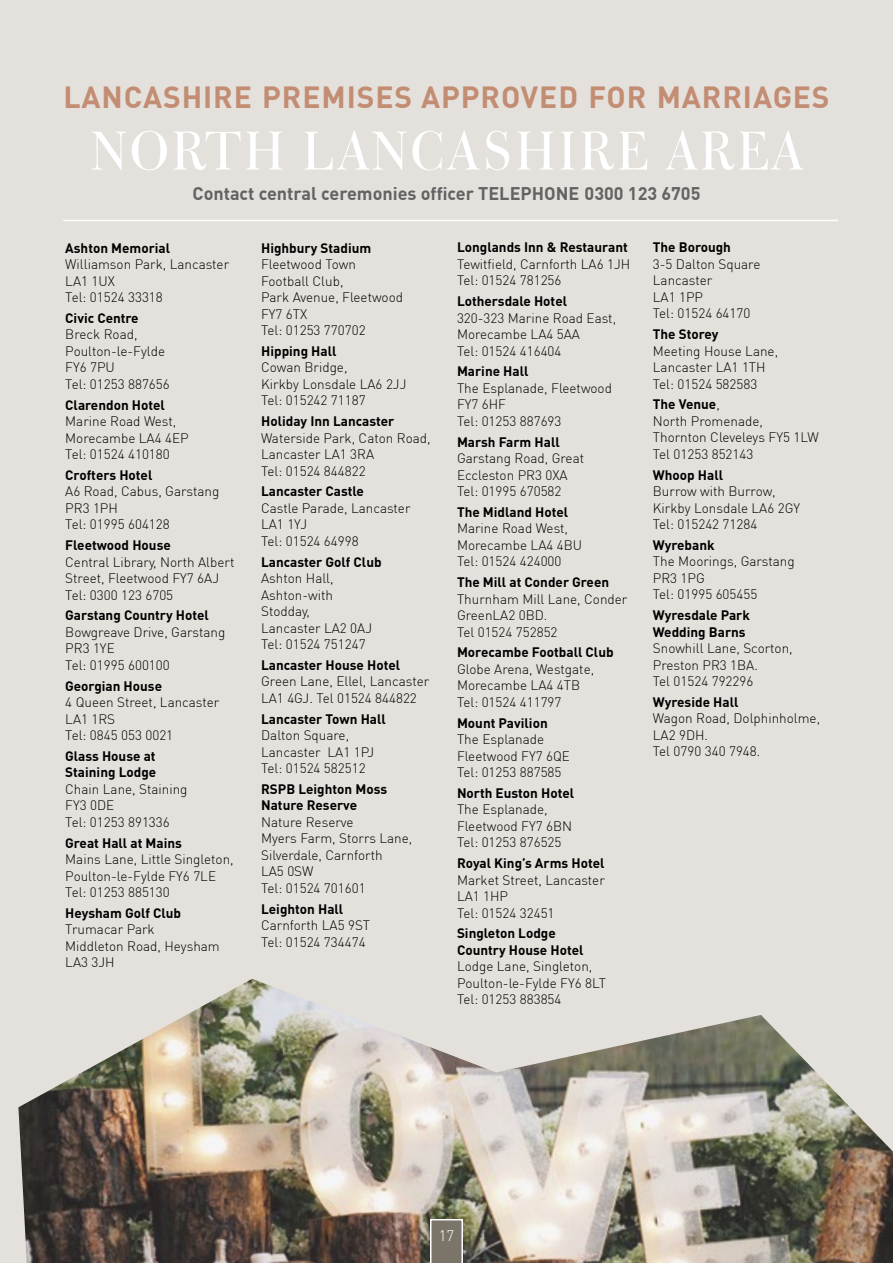
<style>
.page{position:relative;width:893px;height:1263px;background:#e4e1dc}
.page>*{position:absolute;margin:0;border:0;box-sizing:border-box;transform-origin:0 0}
.t1{font:52.5px "Bulmer BT";letter-spacing:.04em;color:#fff}
.t2{font:700 30px "DIN Pro";letter-spacing:.03em;color:#c38d74}
.t3{font:700 18px "DIN Pro";color:#636363}
.t4{font:300 15px "DIN Pro";color:#fff}
.t5{font:300 13.5px/16.5px "DIN Pro";color:#000}
.t6{font:700 13.5px/16.5px "DIN Pro";color:#000}
.s1{font-weight:700}
</style>
<div class="page">
<img style="left:18px;top:979px;width:875px;height:284px">
<svg style="left:429px;top:1218px;width:35px;height:45px;background:#868275"></svg>
<hr style="left:64px;top:220px;width:774px;height:1px;background:#fff">
<h2 class="t2" style="left:63px;top:77px;width:768px">LANCASHIRE PREMISES APPROVED FOR MARRIAGES</h2>
<h1 class="t1" style="left:90px;top:119px;width:714px">NORTH LANCASHIRE AREA</h1>
<h3 class="t3" style="left:192px;top:181px;width:509px">Contact central ceremonies officer TELEPHONE 0300 123 6705</h3>
<p class="t6" style="left:65px;top:239px;width:106px">Ashton Memorial</p>
<p class="t5" style="left:65px;top:256px;width:165px">Williamson Park, Lancaster<br>LA1 1UX<br>Tel: 01524 33318</p>
<p class="t6" style="left:65px;top:309px;width:75px">Civic Centre</p>
<p class="t5" style="left:65px;top:326px;width:106px">Breck Road,<br>Poulton-le-Fylde<br>FY6 7PU<br>Tel: 01253 887656</p>
<p class="t6" style="left:65px;top:396px;width:101px">Clarendon Hotel</p>
<p class="t5" style="left:65px;top:413px;width:125px">Marine Road West,<br>Morecambe LA4 4EP<br>Tel: 01524 410180</p>
<p class="t6" style="left:65px;top:466px;width:89px">Crofters Hotel</p>
<p class="t5" style="left:65px;top:483px;width:156px">A6 Road, Cabus, Garstang<br>PR3 1PH<br>Tel: 01995 604128</p>
<p class="t6" style="left:65px;top:537px;width:107px">Fleetwood House</p>
<p class="t5" style="left:65px;top:553px;width:171px">Central Library, North Albert<br>Street, Fleetwood FY7 6AJ<br>Tel: 0300 123 6705</p>
<p class="t6" style="left:65px;top:607px;width:145px">Garstang Country Hotel</p>
<p class="t5" style="left:65px;top:624px;width:162px">Bowgreave Drive, Garstang<br>PR3 1YE<br>Tel: 01995 600100</p>
<p class="t6" style="left:65px;top:677px;width:98px">Georgian House</p>
<p class="t5" style="left:65px;top:694px;width:156px">4 Queen Street, Lancaster<br>LA1 1RS<br>Tel: 0845 053 0021</p>
<p class="t6" style="left:65px;top:747px;width:92px">Glass House at<br>Staining Lodge</p>
<p class="t5" style="left:65px;top:781px;width:124px">Chain Lane, Staining<br>FY3 0DE<br>Tel: 01253 891336</p>
<p class="t6" style="left:65px;top:834px;width:118px">Great Hall at Mains</p>
<p class="t5" style="left:65px;top:851px;width:170px">Mains Lane, Little Singleton,<br>Poulton-le-Fylde FY6 7LE<br>Tel: 01253 885130</p>
<p class="t6" style="left:65px;top:904px;width:117px">Heysham Golf Club</p>
<p class="t5" style="left:65px;top:921px;width:156px">Trumacar Park<br>Middleton Road, Heysham<br>LA3 3JH</p>
<p class="t6" style="left:261px;top:239px;width:112px">Highbury Stadium</p>
<p class="t5" style="left:261px;top:256px;width:143px">Fleetwood Town<br>Football Club,<br>Park Avenue, Fleetwood<br>FY7 6TX<br>Tel: 01253 770702</p>
<p class="t6" style="left:261px;top:342px;width:77px">Hipping Hall</p>
<p class="t5" style="left:261px;top:359px;width:147px">Cowan Bridge,<br>Kirkby Lonsdale LA6 2JJ<br>Tel: 015242 71187</p>
<p class="t6" style="left:261px;top:412px;width:135px">Holiday Inn Lancaster</p>
<p class="t5" style="left:261px;top:429px;width:171px">Waterside Park, Caton Road,<br>Lancaster LA1 3RA<br>Tel: 01524 844822</p>
<p class="t6" style="left:261px;top:483px;width:104px">Lancaster Castle</p>
<p class="t5" style="left:261px;top:499px;width:151px">Castle Parade, Lancaster<br>LA1 1YJ<br>Tel: 01524 64998</p>
<p class="t6" style="left:261px;top:553px;width:122px">Lancaster Golf Club</p>
<p class="t5" style="left:261px;top:570px;width:112px">Ashton Hall,<br>Ashton-with<br>Stodday,<br>Lancaster LA2 0AJ<br>Tel: 01524 751247</p>
<p class="t6" style="left:261px;top:656px;width:141px">Lancaster House Hotel</p>
<p class="t5" style="left:261px;top:673px;width:170px">Green Lane, Ellel, Lancaster<br>LA1 4GJ. Tel 01524 844822</p>
<p class="t6" style="left:261px;top:710px;width:126px">Lancaster Town Hall</p>
<p class="t5" style="left:261px;top:727px;width:115px">Dalton Square,<br>Lancaster LA1 1PJ<br>Tel: 01524 582512</p>
<p class="t6" style="left:261px;top:780px;width:127px">RSPB Leighton Moss<br>Nature Reserve</p>
<p class="t5" style="left:261px;top:813px;width:153px">Nature Reserve<br>Myers Farm, Storrs Lane,<br>Silverdale, Carnforth<br>LA5 0SW<br>Tel: 01524 701601</p>
<p class="t6" style="left:261px;top:900px;width:84px">Leighton Hall</p>
<p class="t5" style="left:261px;top:917px;width:111px">Carnforth LA5 9ST<br>Tel: 01524 734474</p>
<p class="t6" style="left:457px;top:239px;width:172px">Longlands Inn &amp; Restaurant</p>
<p class="t5" style="left:457px;top:256px;width:175px">Tewitfield, Carnforth LA6 1JH<br>Tel: 01524 781256</p>
<p class="t6" style="left:457px;top:293px;width:112px">Lothersdale Hotel</p>
<p class="t5" style="left:457px;top:309px;width:161px">320-323 Marine Road East,<br>Morecambe LA4 5AA<br>Tel: 01524 416404</p>
<p class="t6" style="left:457px;top:363px;width:73px">Marine Hall</p>
<p class="t5" style="left:457px;top:380px;width:157px">The Esplanade, Fleetwood<br>FY7 6HF<br>Tel: 01253 887693</p>
<p class="t6" style="left:457px;top:433px;width:104px">Marsh Farm Hall</p>
<p class="t5" style="left:457px;top:450px;width:129px">Garstang Road, Great<br>Eccleston PR3 0XA<br>Tel: 01995 670582</p>
<p class="t6" style="left:457px;top:503px;width:113px">The Midland Hotel</p>
<p class="t5" style="left:457px;top:520px;width:127px">Marine Road West,<br>Morecambe LA4 4BU<br>Tel: 01524 424000</p>
<p class="t6" style="left:457px;top:574px;width:154px">The Mill at Conder Green</p>
<p class="t5" style="left:457px;top:590px;width:172px">Thurnham Mill Lane, Conder<br>GreenLA2 0BD.<br>Tel 01524 752852</p>
<p class="t6" style="left:457px;top:644px;width:158px">Morecambe Football Club</p>
<p class="t5" style="left:457px;top:661px;width:139px">Globe Arena, Westgate,<br>Morecambe LA4 4TB<br>Tel: 01524 411797</p>
<p class="t6" style="left:457px;top:714px;width:92px">Mount Pavilion</p>
<p class="t5" style="left:457px;top:731px;width:114px">The Esplanade<br>Fleetwood FY7 6QE<br>Tel: 01253 887585</p>
<p class="t6" style="left:457px;top:784px;width:119px">North Euston Hotel</p>
<p class="t5" style="left:457px;top:801px;width:117px">The Esplanade,<br>Fleetwood FY7 6BN<br>Tel: 01253 876525</p>
<p class="t6" style="left:457px;top:855px;width:149px">Royal King’s Arms Hotel</p>
<p class="t5" style="left:457px;top:871px;width:149px">Market Street, Lancaster<br>LA1 1HP<br>Tel: 01524 32451</p>
<p class="t6" style="left:457px;top:925px;width:128px">Singleton Lodge<br>Country House Hotel</p>
<p class="t5" style="left:457px;top:958px;width:150px">Lodge Lane, Singleton,<br>Poulton-le-Fylde FY6 8LT<br>Tel: 01253 883854</p>
<p class="t6" style="left:653px;top:239px;width:80px">The Borough</p>
<p class="t5" style="left:653px;top:256px;width:109px">3-5 Dalton Square<br>Lancaster<br>LA1 1PP<br>Tel: 01524 64170</p>
<p class="t6" style="left:653px;top:325px;width:67px">The Storey</p>
<p class="t5" style="left:653px;top:342px;width:127px">Meeting House Lane,<br>Lancaster LA1 1TH<br>Tel: 01524 582583</p>
<p class="t5" style="left:653px;top:396px;width:168px"><span class="s1">The Venue</span>,<br>North Promenade,<br>Thornton Cleveleys FY5 1LW<br>Tel 01253 852143</p>
<p class="t6" style="left:653px;top:466px;width:72px">Whoop Hall</p>
<p class="t5" style="left:653px;top:483px;width:149px">Burrow with Burrow,<br>Kirkby Lonsdale LA6 2GY<br>Tel: 015242 71284</p>
<p class="t6" style="left:653px;top:536px;width:63px">Wyrebank</p>
<p class="t5" style="left:653px;top:553px;width:143px">The Moorings, Garstang<br>PR3 1PG<br>Tel: 01995 605455</p>
<p class="t6" style="left:653px;top:606px;width:99px">Wyresdale Park<br>Wedding Barns</p>
<p class="t5" style="left:653px;top:640px;width:141px">Snowhill Lane, Scorton,<br>Preston PR3 1BA.<br>Tel 01524 792296</p>
<p class="t6" style="left:653px;top:693px;width:87px">Wyreside Hall</p>
<p class="t5" style="left:653px;top:710px;width:169px">Wagon Road, Dolphinholme,<br>LA2 9DH.<br>Tel 0790 340 7948.</p>
<p class="t4" style="left:439px;top:1226px;width:17px">17</p>
</div>
